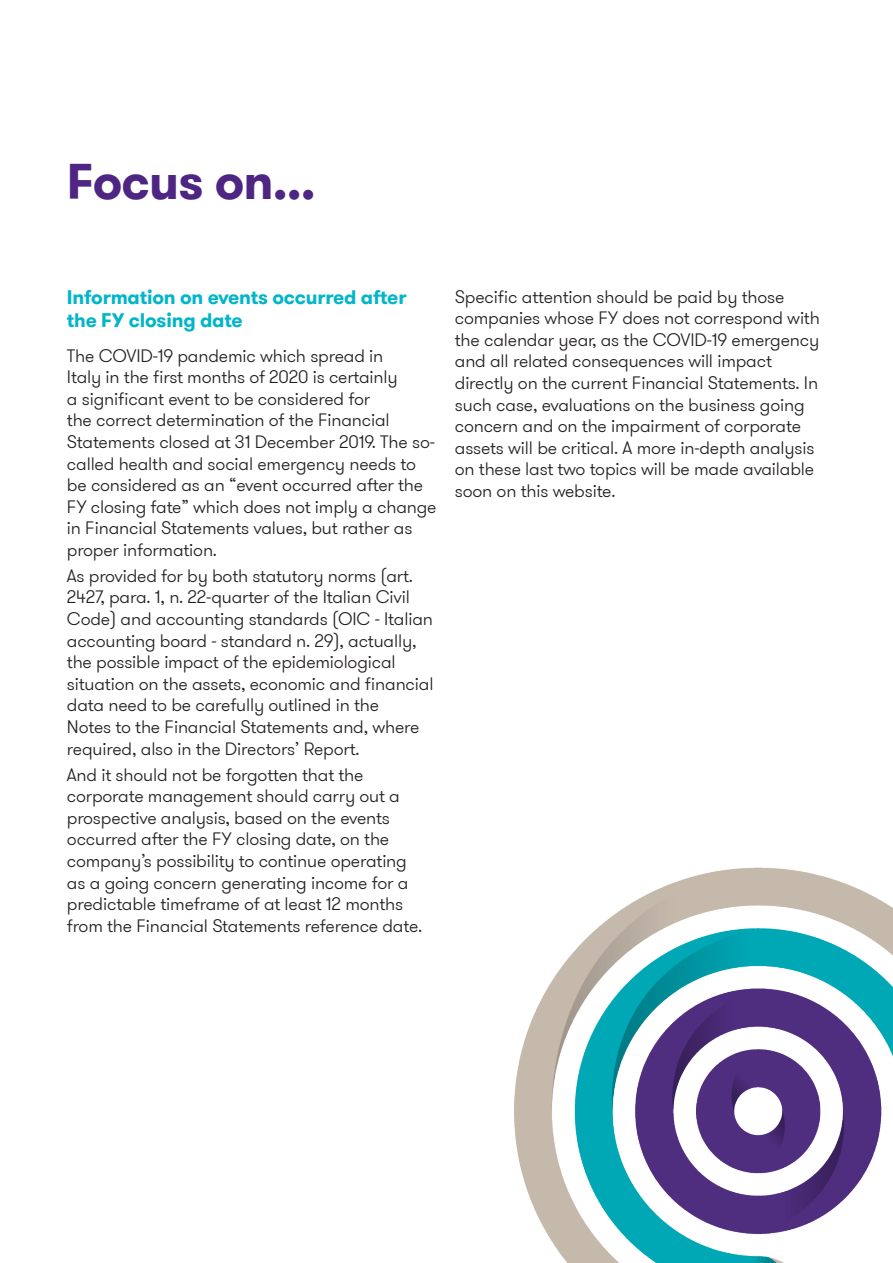
<style>
.page{position:relative;width:893px;height:1263px;background:#fff}
.page>*{position:absolute;margin:0;border:0;box-sizing:border-box;transform-origin:0 0}
.Header_Level_1{font:700 49.5px "GT Walsheim Pro";letter-spacing:-.02em;color:#4e2582}
.Header_Level_1-2{font:700 19.5px/23.4px "GT Walsheim Pro";letter-spacing:-.01em;color:#00b6c8}
.Header_Level_1-3{font:300 18px/21.6px "GT Walsheim Pro";letter-spacing:-.01em;color:#231f20}
</style>
<div class="page">
<img style="left:514px;top:867px;width:379px;height:396px">
<p class="Header_Level_1" style="left:67px;top:149px;width:250px">Focus on...</p>
<p class="Header_Level_1-2" style="left:67px;top:285px;width:341px">Information on events occurred after the FY closing date</p>
<p class="Header_Level_1-3" style="left:67px;top:345px;width:371px">The COVID-19 pandemic which spread in<br>Italy in the first months of 2020 is certainly<br>a significant event to be considered for<br>the correct determination of the Financial Statements closed at 31 December 2019. The so&shy;called health and social emergency needs to be considered as an “event occurred after the FY closing fate” which does not imply a change in Financial Statements values, but rather as proper information.</p>
<p class="Header_Level_1-3" style="left:67px;top:565px;width:368px">As provided for by both statutory norms (art.<br>2427, para. 1, n. 22-quarter of the Italian Civil Code) and accounting standards (OIC - Italian accounting board - standard n. 29), actually, the possible impact of the epidemiological situation on the assets, economic and financial data need to be carefully outlined in the<br>Notes to the Financial Statements and, where required, also in the Directors’ Report.</p>
<p class="Header_Level_1-3" style="left:67px;top:764px;width:357px">And it should not be forgotten that the corporate management should carry out a prospective analysis, based on the events occurred after the FY closing date, on the company’s possibility to continue operating as a going concern generating income for a predictable timeframe of at least 12 months from the Financial Statements reference date.</p>
<p class="Header_Level_1-3" style="left:455px;top:286px;width:366px">Specific attention should be paid by those companies whose FY does not correspond with the calendar year, as the COVID-19 emergency and all related consequences will impact directly on the current Financial Statements. In such case, evaluations on the business going concern and on the impairment of corporate assets will be critical. A more in-depth analysis on these last two topics will be made available soon on this website.</p>
</div>
